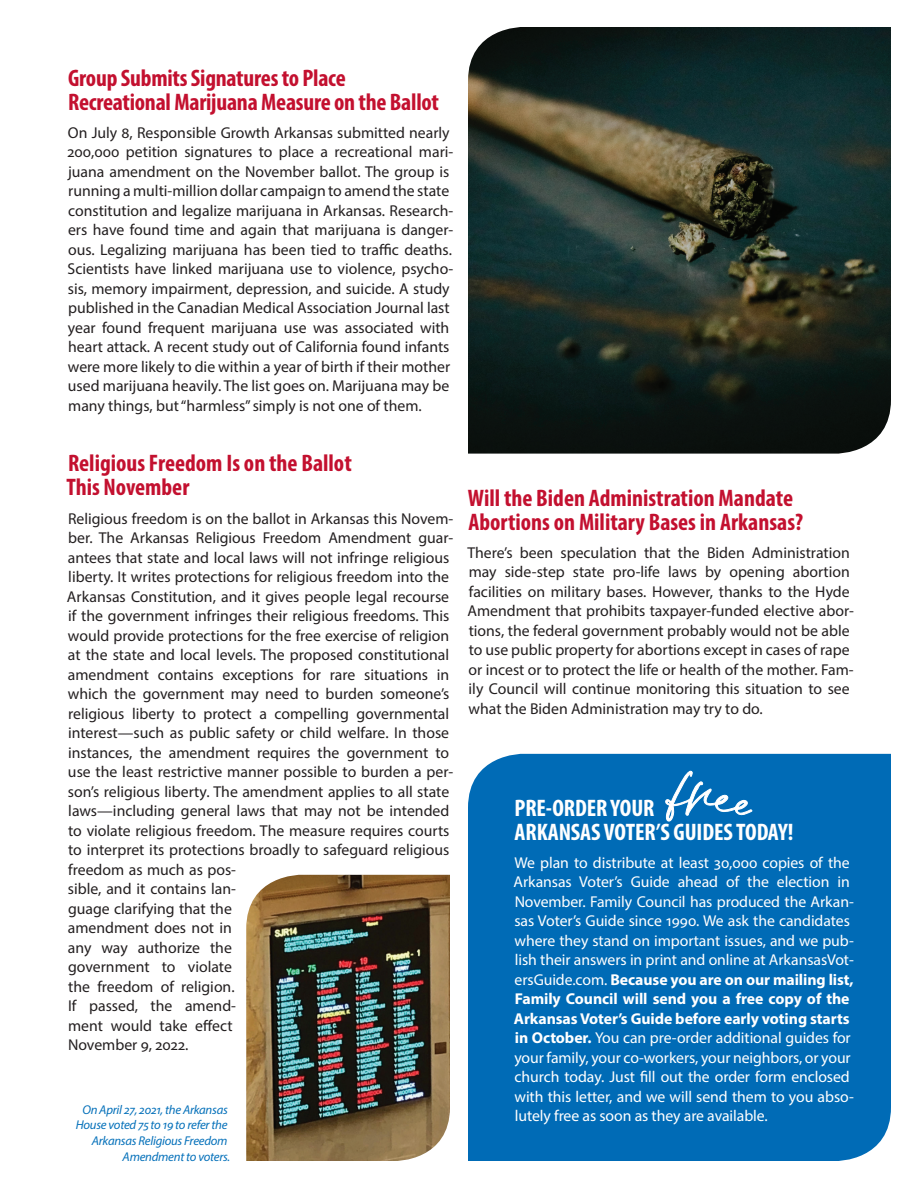
<style>
.page{position:relative;width:918px;height:1188px;background:#fff}
.page>*{position:absolute;margin:0;border:0;box-sizing:border-box;transform-origin:0 0}
.t1{font:63px "Strings";color:#fff}
.t2{font:700 condensed 24px/24px "Myriad Pro";color:#c3102f}
.t3{font:700 condensed 24px/24px "Myriad Pro";letter-spacing:-.005em;color:#fff}
.t4{font:15.75px/19.5px "Myriad Pro";color:#231f20}
.t5{font:15.75px/19.5px "Myriad Pro";letter-spacing:-.005em;color:#fff}
.t6{font:italic 12.75px/15.8px "Myriad Pro";letter-spacing:-.02em;color:#0671ba;text-align:right}
.s1{font-weight:700}
</style>
<div class="page">
<img style="left:468px;top:27px;width:423px;height:427px">
<img style="left:246px;top:875px;width:204px;height:286px">
<div style="left:468px;top:754px;width:423px;height:407px;background:#006bb6"></div>
<svg style="left:665px;top:770px;width:88px;height:52px;background:#1f7dbe"></svg>
<h2 class="t2" style="left:68px;top:65px;width:373px">Group Submits Signatures to Place<br>Recreational Marijuana Measure on the Ballot</h2>
<p class="t4" style="left:67px;top:122px;width:387px">On July 8, Responsible Growth Arkansas submitted nearly 200,000 petition signatures to place a recreational mari&shy;juana amendment on the November ballot. The group is running a multi-million dollar campaign to amend the state constitution and legalize marijuana in Arkansas. Research&shy;ers have found time and again that marijuana is danger&shy;ous. Legalizing marijuana has been tied to traffic deaths.<br>Scientists have linked marijuana use to violence, psycho&shy;sis, memory impairment, depression, and suicide. A study published in the Canadian Medical Association Journal last year found frequent marijuana use was associated with heart attack. A recent study out of California found infants were more likely to die within a year of birth if their mother used marijuana heavily. The list goes on. Marijuana may be many things, but “harmless” simply is not one of them.</p>
<h2 class="t2" style="left:66px;top:451px;width:287px">Religious Freedom Is on the Ballot<br>This November</h2>
<p class="t4" style="left:67px;top:508px;width:388px">Religious freedom is on the ballot in Arkansas this Novem&shy;ber. The Arkansas Religious Freedom Amendment guar&shy;antees that state and local laws will not infringe religious liberty. It writes protections for religious freedom into the Arkansas Constitution, and it gives people legal recourse if the government infringes their religious freedoms. This would provide protections for the free exercise of religion at the state and local levels. The proposed constitutional amendment contains exceptions for rare situations in which the government may need to burden someone’s religious liberty to protect a compelling governmental interest—such as public safety or child welfare. In those instances, the amendment requires the government to use the least restrictive manner possible to burden a per&shy;son’s religious liberty. The amendment applies to all state laws—including general laws that may not be intended to violate religious freedom. The measure requires courts to interpret its protections broadly to safeguard religious freedom as much as pos-<br>sible, and it contains lan-<br>guage clarifying that the<br>amendment does not in<br>any way authorize the<br>government to violate<br>the freedom of religion.<br>If passed, the amend-<br>ment would take effect<br>November 9, 2022.</p>
<p class="t6" style="left:76px;top:1101px;width:156px">On April 27, 2021, the Arkansas<br>House voted 75 to 19 to refer the<br>Arkansas Religious Freedom<br>Amendment to voters.</p>
<h2 class="t2" style="left:468px;top:485px;width:337px">Will the Biden Administration Mandate<br>Abortions on Military Bases in Arkansas?</h2>
<p class="t4" style="left:467px;top:543px;width:388px">There’s been speculation that the Biden Administration may side-step state pro-life laws by opening abortion facilities on military bases. However, thanks to the Hyde Amendment that prohibits taxpayer-funded elective abor&shy;tions, the federal government probably would not be able to use public property for abortions except in cases of rape or incest or to protect the life or health of the mother. Fam&shy;ily Council will continue monitoring this situation to see what the Biden Administration may try to do.</p>
<h1 class="t1" style="left:682px;top:754px;width:79px;rotate:10deg">fre e</h1>
<h2 class="t3" style="left:515px;top:795px;width:280px">PRE-ORDER YOUR<br>ARKANSAS VOTER’S GUIDES TODAY!</h2>
<p class="t5" style="left:514px;top:852px;width:342px">We plan to distribute at least 30,000 copies of the Arkansas Voter’s Guide ahead of the election in November. Family Council has produced the Arkan&shy;sas Voter’s Guide since 1990. We ask the candidates where they stand on important issues, and we pub&shy;lish their answers in print and online at ArkansasVot&shy;ersGuide.com. <span class="s1">Because you are on our mailing list, Family Council will send you a free copy of the Arkansas Voter’s Guide before early voting starts in October.</span> You can pre-order additional guides for your family, your co-workers, your neighbors, or your church today. Just fill out the order form enclosed with this letter, and we will send them to you abso&shy;lutely free as soon as they are available.</p>
</div>
